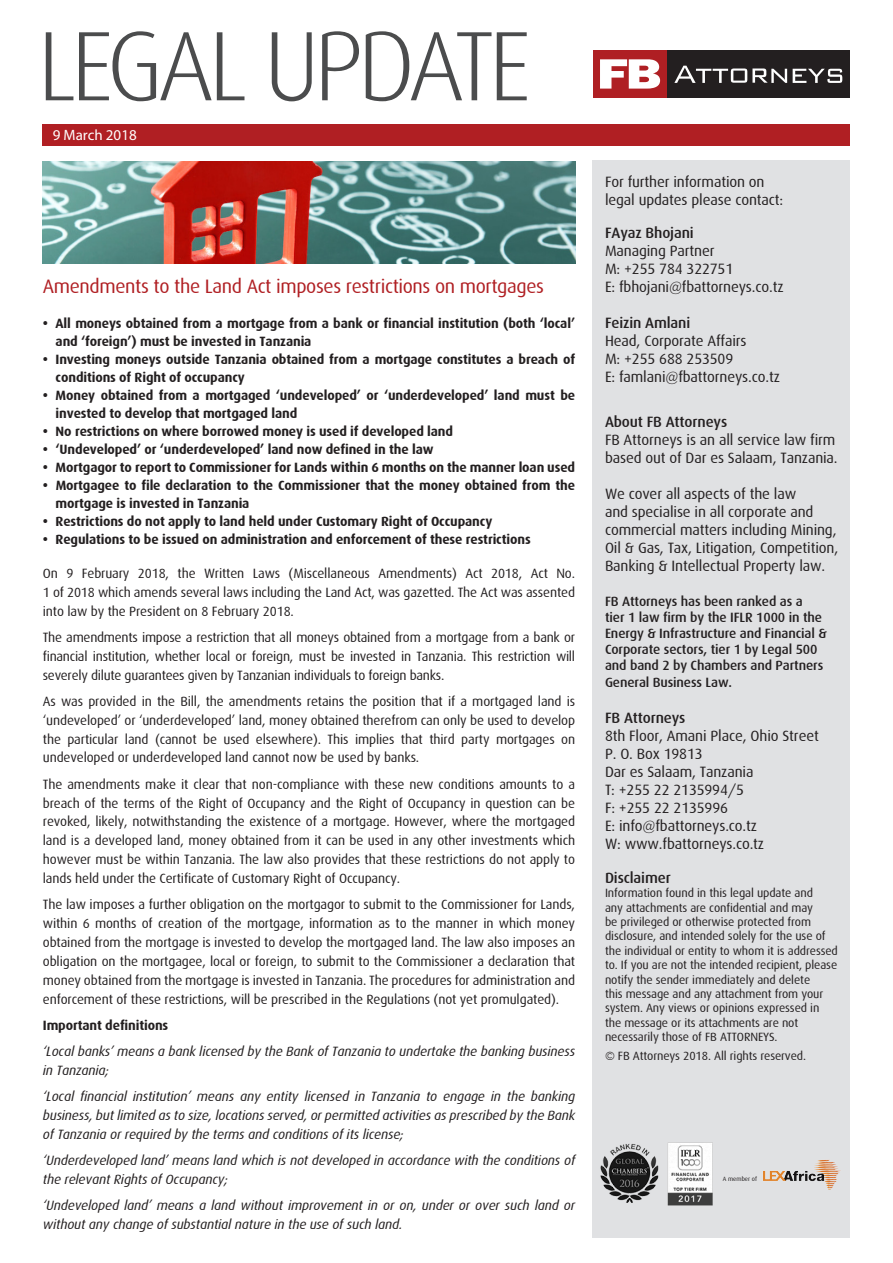
<style>
.page{position:relative;width:893px;height:1263px;background:#fff}
.page>*{position:absolute;margin:0;border:0;box-sizing:border-box;transform-origin:0 0}
.t1{font:300 98.85px "Dax";letter-spacing:-.06em;color:#4b4c4d}
.t2{font:19.5px "Dax";letter-spacing:-.02em;color:#b01f23}
.t3{font:16.2px "Myriad Pro";color:#fff}
.t4{font:15px/18px "Dax";letter-spacing:-.01em;color:#231f20}
.t5{font:500 15px "Dax";letter-spacing:-.01em;color:#231f20}
.t6{font:15px "Myriad Pro";color:#fff}
.t7{font:13.5px/18.9px "Dax";letter-spacing:-.01em;color:#231f20;text-align:justify}
.t8{font:700 13.5px/18px "Dax";letter-spacing:-.01em;color:#231f20}
.t9{font:italic 13.5px/18.9px "Dax";letter-spacing:-.01em;color:#231f20}
.t10{font:500 13.5px/16.2px "Dax";letter-spacing:-.01em;color:#231f20}
.t11{font:12px/14.4px "Dax";letter-spacing:-.01em;color:#231f20}
.t12{font:6.15px "Dax";color:#231f20}
</style>
<div class="page">
<div style="left:593px;top:160px;width:257px;height:1077px;background:#e0e1e3"></div>
<div style="left:666px;top:50px;width:184px;height:48px;background:#231f20"></div>
<div style="left:593px;top:50px;width:74px;height:48px;background:#af1f23"></div>
<svg style="left:600px;top:59px;width:60px;height:30px"></svg>
<svg style="left:674px;top:66px;width:113px;height:17px"></svg>
<svg style="left:793px;top:69px;width:49px;height:14px"></svg>
<div style="left:43px;top:125px;width:807px;height:21px;background:#b01f23"></div>
<img style="left:43px;top:162px;width:532px;height:102px">
<img style="left:600px;top:1142px;width:113px;height:64px">
<img style="left:763px;top:1160px;width:78px;height:30px">
<h1 class="t1" style="left:37px;top:12px;width:496px">LEGAL UPDATE</h1>
<p class="t6" style="left:53px;top:126px;width:86px">9 March 2018</p>
<p class="t3" style="left:59px;top:133px;width:67px">May 2015</p>
<h2 class="t2" style="left:43px;top:276px;width:503px">Amendments to the Land Act imposes restrictions on mortgages</h2>
<p class="t8" style="left:56px;top:314px;width:521px;text-indent:-13px">• All moneys obtained from a mortgage from a bank or financial institution (both ‘local’ and ‘foreign’) must be invested in Tanzania</p>
<p class="t8" style="left:56px;top:350px;width:521px;text-indent:-13px">• Investing moneys outside Tanzania obtained from a mortgage constitutes a breach of conditions of Right of occupancy</p>
<p class="t8" style="left:56px;top:386px;width:521px;text-indent:-13px">• Money obtained from a mortgaged ‘undeveloped’ or ‘underdeveloped’ land must be invested to develop that mortgaged land</p>
<p class="t8" style="left:43px;top:422px;width:412px">• No restrictions on where borrowed money is used if developed land</p>
<p class="t8" style="left:43px;top:440px;width:392px">• ‘Undeveloped’ or ‘underdeveloped’ land now defined in the law</p>
<p class="t8" style="left:43px;top:458px;width:534px">• Mortgagor to report to Commissioner for Lands within 6 months on the manner loan used</p>
<p class="t8" style="left:56px;top:476px;width:521px;text-indent:-13px">• Mortgagee to file declaration to the Commissioner that the money obtained from the mortgage is invested in Tanzania</p>
<p class="t8" style="left:43px;top:512px;width:451px">• Restrictions do not apply to land held under Customary Right of Occupancy</p>
<p class="t8" style="left:43px;top:530px;width:489px">• Regulations to be issued on administration and enforcement of these restrictions</p>
<p class="t7" style="left:43px;top:564px;width:534px">On 9 February 2018, the Written Laws (Miscellaneous Amendments) Act 2018, Act No.<br>1 of 2018 which amends several laws including the Land Act, was gazetted. The Act was assented into law by the President on 8 February 2018.</p>
<p class="t7" style="left:43px;top:628px;width:534px">The amendments impose a restriction that all moneys obtained from a mortgage from a bank or financial institution, whether local or foreign, must be invested in Tanzania. This restriction will severely dilute guarantees given by Tanzanian individuals to foreign banks.</p>
<p class="t7" style="left:43px;top:692px;width:534px">As was provided in the Bill, the amendments retains the position that if a mortgaged land is ‘undeveloped’ or ‘underdeveloped’ land, money obtained therefrom can only be used to develop the particular land (cannot be used elsewhere). This implies that third party mortgages on undeveloped or underdeveloped land cannot now be used by banks.</p>
<p class="t7" style="left:43px;top:775px;width:534px">The amendments make it clear that non-compliance with these new conditions amounts to a breach of the terms of the Right of Occupancy and the Right of Occupancy in question can be revoked, likely, notwithstanding the existence of a mortgage. However, where the mortgaged land is a developed land, money obtained from it can be used in any other investments which however must be within Tanzania. The law also provides that these restrictions do not apply to lands held under the Certificate of Customary Right of Occupancy.</p>
<p class="t7" style="left:43px;top:895px;width:534px">The law imposes a further obligation on the mortgagor to submit to the Commissioner for Lands, within 6 months of creation of the mortgage, information as to the manner in which money obtained from the mortgage is invested to develop the mortgaged land. The law also imposes an obligation on the mortgagee, local or foreign, to submit to the Commissioner a declaration that money obtained from the mortgage is invested in Tanzania. The procedures for administration and enforcement of these restrictions, will be prescribed in the Regulations (not yet promulgated).</p>
<p class="t8" style="left:43px;top:1016px;width:127px">Important definitions</p>
<p class="t9" style="left:43px;top:1042px;width:534px">‘Local banks’ means a bank licensed by the Bank of Tanzania to undertake the banking business in Tanzania;</p>
<p class="t9" style="left:43px;top:1087px;width:534px;text-align:justify">‘Local financial institution’ means any entity licensed in Tanzania to engage in the banking business, but limited as to size, locations served, or permitted activities as prescribed by the Bank of Tanzania or required by the terms and conditions of its license;</p>
<p class="t9" style="left:43px;top:1151px;width:534px">‘Underdeveloped land’ means land which is not developed in accordance with the conditions of the relevant Rights of Occupancy;</p>
<p class="t9" style="left:43px;top:1196px;width:534px">‘Undeveloped land’ means a land without improvement in or on, under or over such land or without any change of substantial nature in the use of such land.</p>
<p class="t4" style="left:605px;top:173px;width:180px">For further information on legal updates please contact:</p>
<p class="t5" style="left:605px;top:225px;width:90px">FAyaz Bhojani</p>
<p class="t4" style="left:605px;top:242px;width:180px">Managing Partner<br>M: +255 784 322751<br>E: fbhojani@fbattorneys.co.tz</p>
<p class="t5" style="left:605px;top:315px;width:87px">Feizin Amlani</p>
<p class="t4" style="left:605px;top:332px;width:177px">Head, Corporate Affairs<br>M: +255 688 253509<br>E: famlani@fbattorneys.co.tz</p>
<p class="t5" style="left:605px;top:414px;width:124px">About FB Attorneys</p>
<p class="t4" style="left:605px;top:431px;width:234px">FB Attorneys is an all service law firm based out of Dar es Salaam, Tanzania.</p>
<p class="t4" style="left:605px;top:485px;width:235px">We cover all aspects of the law<br>and specialise in all corporate and commercial matters including Mining, Oil &amp; Gas, Tax, Litigation, Competition, Banking &amp; Intellectual Property law.</p>
<p class="t10" style="left:605px;top:593px;width:223px">FB Attorneys has been ranked as a<br>tier 1 law firm by the IFLR 1000 in the Energy &amp; Infrastructure and Financial &amp; Corporate sectors, tier 1 by Legal 500 and band 2 by Chambers and Partners General Business Law.</p>
<p class="t5" style="left:605px;top:709px;width:82px">FB Attorneys</p>
<p class="t4" style="left:605px;top:726px;width:215px">8th Floor, Amani Place, Ohio Street<br>P. O. Box 19813<br>Dar es Salaam, Tanzania<br>T: +255 22 2135994/5<br>F: +255 22 2135996<br>E: info@fbattorneys.co.tz<br>W: www.fbattorneys.co.tz</p>
<p class="t5" style="left:605px;top:869px;width:67px">Disclaimer</p>
<p class="t11" style="left:605px;top:886px;width:234px">Information found in this legal update and<br>any attachments are confidential and may<br>be privileged or otherwise protected from disclosure, and intended solely for the use of the individual or entity to whom it is addressed to. If you are not the intended recipient, please notify the sender immediately and delete<br>this message and any attachment from your system. Any views or opinions expressed in the message or its attachments are not necessarily those of FB ATTORNEYS.</p>
<p class="t11" style="left:605px;top:1049px;width:203px">© FB Attorneys 2018. All rights reserved.</p>
<p class="t12" style="left:723px;top:1175px;width:36px">A member of</p>
</div>
